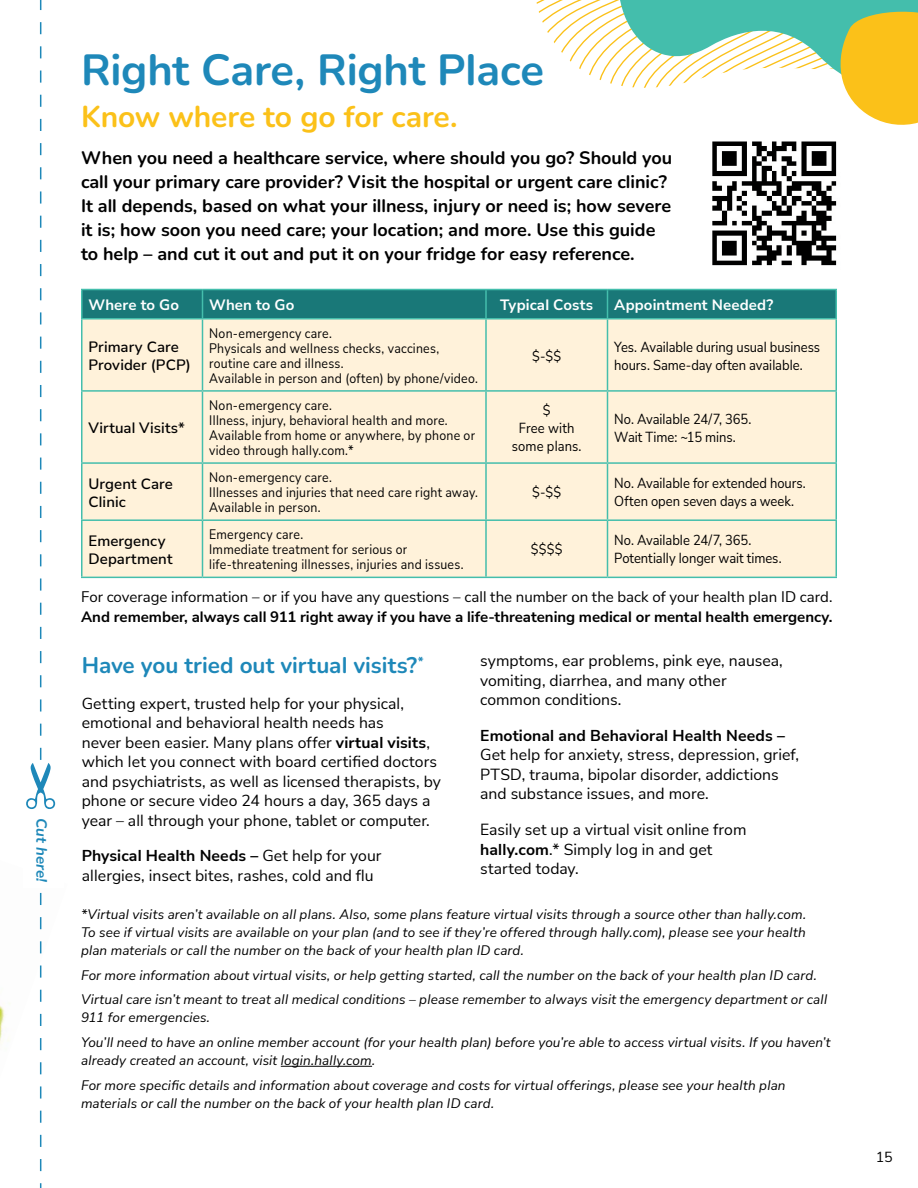
<style>
.page{position:relative;width:918px;height:1188px;background:#fff}
.page>*{position:absolute;margin:0;border:0;box-sizing:border-box;transform-origin:0 0}
.t1{font:200 43.5px "Nunito";letter-spacing:-.005em;color:#1e88b9}
.t2{font:200 30px "Nunito";letter-spacing:-.005em;color:#fbc119}
.t3{font:200 22.5px "Nunito";color:#1e88b9}
.t4{font:200 18px/24px "Nunito";color:#000}
.t5{font:15.75px/19.5px "Nunito Sans";color:#000}
.t6{font:700 15.75px "Nunito Sans";letter-spacing:.01em;color:#000}
.t7{font:15px "Nunito Sans";color:#000}
.t8{font:700 15px "Nunito Sans";color:#000}
.t9{font:600 15px/18px "Nunito Sans";letter-spacing:.01em;color:#000}
.t10{font:700 15px "Nunito Sans";letter-spacing:.01em;color:#fff}
.t11{font:italic 700 15px "Nunito Sans";letter-spacing:.01em;color:#1e88b9}
.t12{font:14.25px/18px "Nunito Sans";letter-spacing:-.005em;color:#000;scale:.91 1}
.t13{font:14.25px "Nunito Sans";letter-spacing:-.005em;color:#000}
.t14{font:italic 13.5px/24.8px "Nunito Sans";letter-spacing:.01em;color:#000}
.t15{font:13.5px/15px "Nunito Sans";letter-spacing:.02em;color:#000;scale:.91 1}
.s1{font-weight:700}
</style>
<div class="page">
<img style="left:0;top:1003px;width:10px;height:41px">
<img style="left:712px;top:141px;width:125px;height:125px">
<hr style="left:281px;top:1066px;width:91px;height:1px;background:#000">
<div style="left:82px;top:320px;width:754px;height:257px;background:#fff2da"></div>
<hr style="left:81px;top:289px;width:121px;height:1px;background:#44beac">
<hr style="left:202px;top:289px;width:284px;height:1px;background:#44beac">
<hr style="left:486px;top:289px;width:122px;height:1px;background:#44beac">
<hr style="left:608px;top:289px;width:229px;height:1px;background:#44beac">
<div style="left:81px;top:290px;width:756px;height:28px;background:#197878"></div>
<hr style="left:81px;top:318px;width:121px;height:2px;background:#44beac">
<hr style="left:81px;top:320px;width:1px;height:70px;background:#44beac">
<hr style="left:202px;top:318px;width:284px;height:2px;background:#44beac">
<hr style="left:202px;top:320px;width:1px;height:70px;background:#44beac">
<hr style="left:486px;top:318px;width:122px;height:2px;background:#44beac">
<hr style="left:485px;top:320px;width:2px;height:70px;background:#44beac">
<hr style="left:608px;top:318px;width:229px;height:2px;background:#44beac">
<hr style="left:607px;top:320px;width:1px;height:70px;background:#44beac">
<hr style="left:836px;top:320px;width:1px;height:70px;background:#44beac">
<hr style="left:81px;top:390px;width:121px;height:2px;background:#44beac">
<hr style="left:81px;top:392px;width:1px;height:70px;background:#44beac">
<hr style="left:202px;top:390px;width:284px;height:2px;background:#44beac">
<hr style="left:202px;top:392px;width:1px;height:70px;background:#44beac">
<hr style="left:486px;top:390px;width:122px;height:2px;background:#44beac">
<hr style="left:485px;top:392px;width:2px;height:70px;background:#44beac">
<hr style="left:608px;top:390px;width:229px;height:2px;background:#44beac">
<hr style="left:607px;top:392px;width:1px;height:70px;background:#44beac">
<hr style="left:836px;top:392px;width:1px;height:70px;background:#44beac">
<hr style="left:81px;top:462px;width:121px;height:2px;background:#44beac">
<hr style="left:81px;top:464px;width:1px;height:55px;background:#44beac">
<hr style="left:202px;top:462px;width:284px;height:2px;background:#44beac">
<hr style="left:202px;top:464px;width:1px;height:55px;background:#44beac">
<hr style="left:486px;top:462px;width:122px;height:2px;background:#44beac">
<hr style="left:485px;top:464px;width:2px;height:55px;background:#44beac">
<hr style="left:608px;top:462px;width:229px;height:2px;background:#44beac">
<hr style="left:607px;top:464px;width:1px;height:55px;background:#44beac">
<hr style="left:836px;top:464px;width:1px;height:55px;background:#44beac">
<hr style="left:81px;top:519px;width:121px;height:2px;background:#44beac">
<hr style="left:81px;top:521px;width:1px;height:56px;background:#44beac">
<hr style="left:202px;top:519px;width:284px;height:2px;background:#44beac">
<hr style="left:202px;top:521px;width:1px;height:56px;background:#44beac">
<hr style="left:486px;top:519px;width:122px;height:2px;background:#44beac">
<hr style="left:485px;top:521px;width:2px;height:56px;background:#44beac">
<hr style="left:608px;top:519px;width:229px;height:2px;background:#44beac">
<hr style="left:607px;top:521px;width:1px;height:56px;background:#44beac">
<hr style="left:836px;top:521px;width:1px;height:56px;background:#44beac">
<hr style="left:81px;top:577px;width:121px;height:1px;background:#44beac">
<hr style="left:202px;top:577px;width:284px;height:1px;background:#44beac">
<hr style="left:486px;top:577px;width:122px;height:1px;background:#44beac">
<hr style="left:608px;top:577px;width:229px;height:1px;background:#44beac">
<svg style="left:536px;top:0;width:382px;height:125px"></svg>
<svg style="left:39px;top:0;width:3px;height:1188px"></svg>
<p class="t11" style="left:52px;top:818px;width:66px;rotate:90deg">Cut here!</p>
<h1 class="t1" style="left:81px;top:40px;width:465px">Right Care, Right Place</h1>
<h2 class="t2" style="left:81px;top:96px;width:378px">Know where to go for care.</h2>
<p class="t4" style="left:81px;top:145px;width:593px">When you need a healthcare service, where should you go? Should you call your primary care provider? Visit the hospital or urgent care clinic?<br>It all depends, based on what your illness, injury or need is; how severe it is; how soon you need care; your location; and more. Use this guide to help – and cut it out and put it on your fridge for easy reference.</p>
<p class="t10" style="left:88px;top:294px;width:92px">Where to Go</p>
<p class="t10" style="left:209px;top:294px;width:87px">When to Go</p>
<p class="t10" style="left:500px;top:294px;width:94px">Typical Costs</p>
<p class="t10" style="left:614px;top:294px;width:161px">Appointment Needed?</p>
<p class="t9" style="left:88px;top:337px;width:104px">Primary Care<br>Provider (PCP)</p>
<p class="t15" style="left:209px;top:325px;width:297px">Non-emergency care.<br>Physicals and wellness checks, vaccines, routine care and illness.<br>Available in person and (often) by phone/video.</p>
<p class="t12" style="left:532px;top:346px;width:34px">$-$$</p>
<p class="t12" style="left:614px;top:337px;width:228px">Yes. Available during usual business hours. Same-day often available.</p>
<p class="t9" style="left:88px;top:418px;width:98px">Virtual Visits*</p>
<p class="t15" style="left:209px;top:397px;width:294px">Non-emergency care.<br>Illness, injury, behavioral health and more.<br>Available from home or anywhere, by phone or video through hally.com.*</p>
<p class="t12" style="left:512px;top:400px;width:78px;text-align:center">$<br>Free with some plans.</p>
<p class="t12" style="left:614px;top:409px;width:152px">No. Available 24/7, 365.<br>Wait Time: ~15 mins.</p>
<p class="t9" style="left:88px;top:474px;width:86px">Urgent Care<br>Clinic</p>
<p class="t15" style="left:209px;top:469px;width:297px">Non-emergency care.<br>Illnesses and injuries that need care right away.<br>Available in person.</p>
<p class="t9" style="left:88px;top:531px;width:86px">Emergency<br>Department</p>
<p class="t15" style="left:209px;top:526px;width:281px">Emergency care.<br>Immediate treatment for serious or life-threatening illnesses, injuries and issues.</p>
<p class="t12" style="left:532px;top:483px;width:34px">$-$$</p>
<p class="t12" style="left:614px;top:474px;width:212px">No. Available for extended hours.<br>Often open seven days a week.</p>
<p class="t12" style="left:531px;top:540px;width:36px">$$$$</p>
<p class="t12" style="left:614px;top:531px;width:186px">No. Available 24/7, 365.<br>Potentially longer wait times.</p>
<p class="t7" style="left:81px;top:586px;width:753px">For coverage information – or if you have any questions – call the number on the back of your health plan ID card.</p>
<p class="t8" style="left:81px;top:606px;width:753px">And remember, always call 911 right away if you have a life-threatening medical or mental health emergency.</p>
<p class="t5" style="left:480px;top:650px;width:304px">symptoms, ear problems, pink eye, nausea, vomiting, diarrhea, and many other common conditions.</p>
<p class="t6" style="left:480px;top:724px;width:306px">Emotional and Behavioral Health Needs –</p>
<p class="t5" style="left:480px;top:745px;width:320px">Get help for anxiety, stress, depression, grief,<br>PTSD, trauma, bipolar disorder, addictions and substance issues, and more.</p>
<p class="t5" style="left:480px;top:819px;width:268px">Easily set up a virtual visit online from <span class="s1">hally.com</span>.* Simply log in and get started today.</p>
<p class="t14" style="left:81px;top:905px;width:727px;line-height:18px;text-align:justify">*Virtual visits aren’t available on all plans. Also, some plans feature virtual visits through a source other than hally.com.<br>To see if virtual visits are available on your plan (and to see if they’re offered through hally.com), please see your health plan materials or call the number on the back of your health plan ID card.</p>
<p class="t14" style="left:81px;top:962px;width:748px">For more information about virtual visits, or help getting started, call the number on the back of your health plan ID card.<br>Virtual care isn’t meant to treat all medical conditions – please remember to always visit the emergency department or call</p>
<p class="t14" style="left:81px;top:1005px;width:751px">911 for emergencies.<br>You’ll need to have an online member account (for your health plan) before you’re able to access virtual visits. If you haven’t</p>
<p class="t14" style="left:81px;top:1048px;width:706px">already created an account, visit login.hally.com.<br>For more specific details and information about coverage and costs for virtual offerings, please see your health plan</p>
<p class="t14" style="left:81px;top:1090px;width:415px">materials or call the number on the back of your health plan ID card.</p>
<h3 class="t3" style="left:82px;top:650px;width:344px">Have you tried out virtual visits?<sup>*</sup></h3>
<p class="t5" style="left:82px;top:693px;width:361px">Getting expert, trusted help for your physical, emotional and behavioral health needs has<br>never been easier. Many plans offer <span class="s1">virtual visits</span>, which let you connect with board certified doctors and psychiatrists, as well as licensed therapists, by phone or secure video 24 hours a day, 365 days a year – all through your phone, tablet or computer.</p>
<p class="t5" style="left:82px;top:846px;width:301px"><span class="s1">Physical Health Needs –</span> Get help for your allergies, insect bites, rashes, cold and flu</p>
<p class="t13" style="left:876px;top:1147px;width:19px">15</p>
</div>
